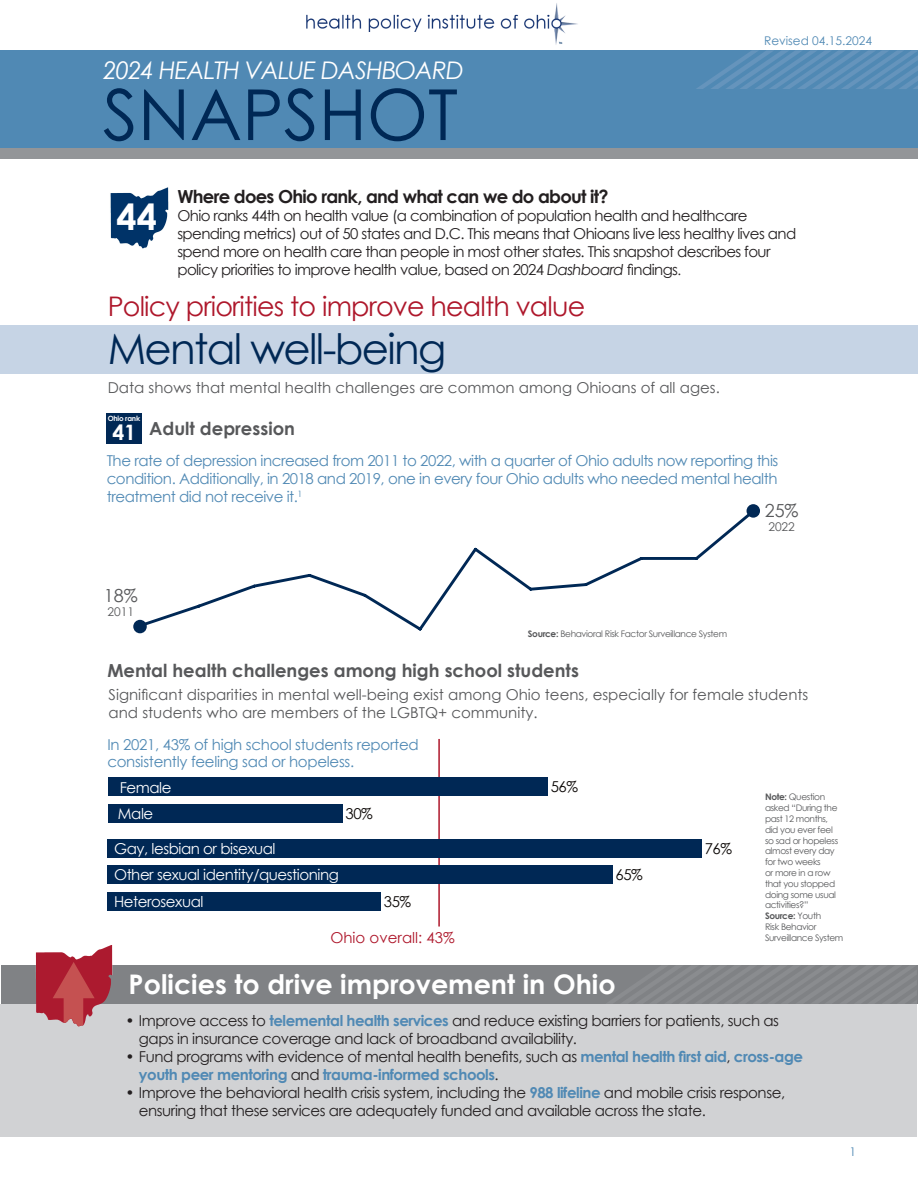
<style>
.page{position:relative;width:918px;height:1188px;background:#fff}
.page>*{position:absolute;margin:0;border:0;box-sizing:border-box;transform-origin:0 0}
.t1{font:70.35px "Century Gothic";color:#002855}
.t2{font:42px "Century Gothic";letter-spacing:-.04em;color:#002855}
.t3{font:700 36.15px "Century Gothic";color:#fff}
.t4{font:27px "Century Gothic";letter-spacing:-.03em;color:#ae172b}
.t5{font:700 27px "Century Gothic";color:#fff}
.t6{font:italic 24.3px "Century Gothic";letter-spacing:-.04em;color:#fff}
.t7{font:700 21.3px "Century Gothic";color:#fff}
.t8{font:700 18px "Century Gothic";color:#57585a}
.t9{font:700 18px "Century Gothic";letter-spacing:-.04em;color:#231f20}
.t10{font:18px "Century Gothic";color:#57585a}
.t11{font:15px/18px "Century Gothic";letter-spacing:-.04em;color:#231f20}
.t12{font:15px/18px "Century Gothic";letter-spacing:-.02em;color:#5089b4;text-align:justify}
.t13{font:15px/18px "Century Gothic";color:#57585a}
.t14{font:700 15px/18px "Century Gothic";letter-spacing:-.03em;color:#5089b4}
.t15{font:15px/26.4px "Century Gothic";letter-spacing:-.03em;color:#fff}
.t16{font:15px "Century Gothic";letter-spacing:-.03em;color:#0c0806}
.t17{font:15px "Century Gothic";color:#ae172b}
.t18{font:12px "Century Gothic";color:#5089b4}
.t19{font:12px "Century Gothic";color:#57585a}
.t20{font:9px/10.8px "Century Gothic";letter-spacing:-.04em;color:#57585a}
.t21{font:700 7.2px "Century Gothic";letter-spacing:-.03em;color:#fff}
.s1{font-style:italic}
.s2{font-size:13.5px}
.s3{font-weight:700}
.s4{font-weight:700;color:#5089b4}
.s5{font-weight:400;color:#231f20}
</style>
<div class="page">
<div style="left:0;top:50px;width:918px;height:98px;background:#5089b4"></div>
<svg style="left:696px;top:50px;width:222px;height:39px"></svg>
<div style="left:1px;top:148px;width:917px;height:11px;background:#939598"></div>
<img style="left:306px;top:3px;width:272px;height:42px">
<div style="left:0;top:1004px;width:917px;height:133px;background:#d1d2d4"></div>
<div style="left:1px;top:965px;width:917px;height:39px;background:#808285"></div>
<div style="left:0;top:325px;width:918px;height:48px;background:#c6d4e5"></div>
<hr style="left:438px;top:739px;width:2px;height:188px;background:#ae172b">
<svg style="left:140px;top:509px;width:609px;height:124px"></svg>
<div style="left:133px;top:620px;width:14px;height:13px;background:#002855;border-radius:50%"></div>
<div style="left:747px;top:504px;width:13px;height:14px;background:#002855;border-radius:50%"></div>
<div style="left:108px;top:777px;width:440px;height:19px;background:#002855"></div>
<div style="left:108px;top:804px;width:235px;height:19px;background:#002855"></div>
<div style="left:107px;top:413px;width:35px;height:31px;background:#002855"></div>
<div style="left:107px;top:892px;width:274px;height:18px;background:#002855"></div>
<div style="left:107px;top:839px;width:595px;height:18px;background:#002855"></div>
<div style="left:107px;top:865px;width:506px;height:19px;background:#002855"></div>
<img style="left:110px;top:187px;width:59px;height:62px">
<img style="left:35px;top:945px;width:78px;height:82px">
<svg style="left:52px;top:962px;width:43px;height:64px;background:#b33443"></svg>
<h3 class="t6" style="left:103px;top:53px;width:362px">2024 HEALTH VALUE DASHBOARD</h3>
<h1 class="t1" style="left:103px;top:65px;width:357px">SNAPSHOT</h1>
<p class="t18" style="left:764px;top:32px;width:109px">Revised 04.15.2024</p>
<h3 class="t3" style="left:117px;top:190px;width:42px">44</h3>
<p class="t9" style="left:177px;top:183px;width:433px">Where does Ohio rank, and what can we do about it?</p>
<p class="t11" style="left:177px;top:206px;width:620px">Ohio ranks 44th on health value (a combination of population health and healthcare spending metrics) out of 50 states and D.C. This means that Ohioans live less healthy lives and spend more on health care than people in most other states. This snapshot describes four policy priorities to improve health value, based on 2024 <span class="s1">Dashboard</span> findings<span class="s2">.</span></p>
<h3 class="t4" style="left:108px;top:288px;width:479px">Policy priorities to improve health value</h3>
<h2 class="t2" style="left:108px;top:320px;width:340px">Mental well-being</h2>
<p class="t13" style="left:108px;top:379px;width:614px">Data shows that mental health challenges are common among Ohioans of all ages.</p>
<p class="t21" style="left:108px;top:413px;width:34px">Ohio rank</p>
<p class="t8" style="left:149px;top:415px;width:147px">Adult depression</p>
<p class="t12" style="left:107px;top:452px;width:673px">The rate of depression increased from 2011 to 2022, with a quarter of Ohio adults now reporting this condition. Additionally, in 2018 and 2019, one in every four Ohio adults who needed mental health treatment did not receive it.<sup>1</sup></p>
<h3 class="t7" style="left:112px;top:416px;width:25px">41</h3>
<p class="t10" style="left:765px;top:498px;width:35px">25%</p>
<p class="t19" style="left:768px;top:519px;width:28px">2022</p>
<p class="t10" style="left:104px;top:583px;width:35px">18%</p>
<p class="t19" style="left:108px;top:604px;width:28px">2011</p>
<p class="t20" style="left:528px;top:628px;width:201px"><span class="s3">Source:</span> Behavioral Risk Factor Surveillance System</p>
<p class="t8" style="left:107px;top:657px;width:473px">Mental health challenges among high school students</p>
<p class="t13" style="left:109px;top:685px;width:701px">Significant disparities in mental well-being exist among Ohio teens, especially for female students and students who are members of the LGBTQ+ community.</p>
<p class="t12" style="left:107px;top:736px;width:313px;line-height:16.5px">In 2021, 43% of high school students reported consistently feeling sad or hopeless.</p>
<p class="t15" style="left:118px;top:774px;width:55px">Female<br>Male</p>
<p class="t16" style="left:551px;top:777px;width:29px">56%</p>
<p class="t16" style="left:346px;top:803px;width:29px">30%</p>
<p class="t15" style="left:114px;top:835px;width:163px">Gay, lesbian or bisexual</p>
<p class="t16" style="left:705px;top:838px;width:29px">76%</p>
<p class="t15" style="left:114px;top:861px;width:226px">Other sexual identity/questioning</p>
<p class="t16" style="left:616px;top:864px;width:29px">65%</p>
<p class="t15" style="left:114px;top:888px;width:91px">Heterosexual</p>
<p class="t16" style="left:384px;top:891px;width:29px">35%</p>
<p class="t17" style="left:330px;top:927px;width:126px">Ohio overall: 43%</p>
<p class="t20" style="left:765px;top:792px;width:80px"><span class="s3">Note:</span> Question asked “During the past 12 months, did you ever feel so sad or hopeless almost every day for two weeks<br>or more in a row that you stopped doing some usual activities?”<br><span class="s3">Source:</span> Youth<br>Risk Behavior<br>Surveillance System</p>
<h3 class="t5" style="left:129px;top:964px;width:489px">Policies to drive improvement in Ohio</h3>
<p class="t11" style="left:139px;top:1012px;width:642px;text-indent:-14px">• Improve access to <span class="s4">telemental health services</span> and reduce existing barriers for patients, such as gaps in insurance coverage and lack of broadband availability.</p>
<p class="t14" style="left:139px;top:1047px;width:666px;text-indent:-14px"><span class="s5">• Fund programs with evidence of mental health benefits, such as</span> mental health first aid<span class="s5">,</span> cross-age youth peer mentoring <span class="s5">and</span> trauma-informed schools<span class="s5">.</span></p>
<p class="t11" style="left:139px;top:1084px;width:648px;text-indent:-14px">• Improve the behavioral health crisis system, including the <span class="s4">988 lifeline</span> and mobile crisis response, ensuring that these services are adequately funded and available across the state.</p>
<p class="t18" style="left:850px;top:1144px;width:8px">1</p>
</div>
